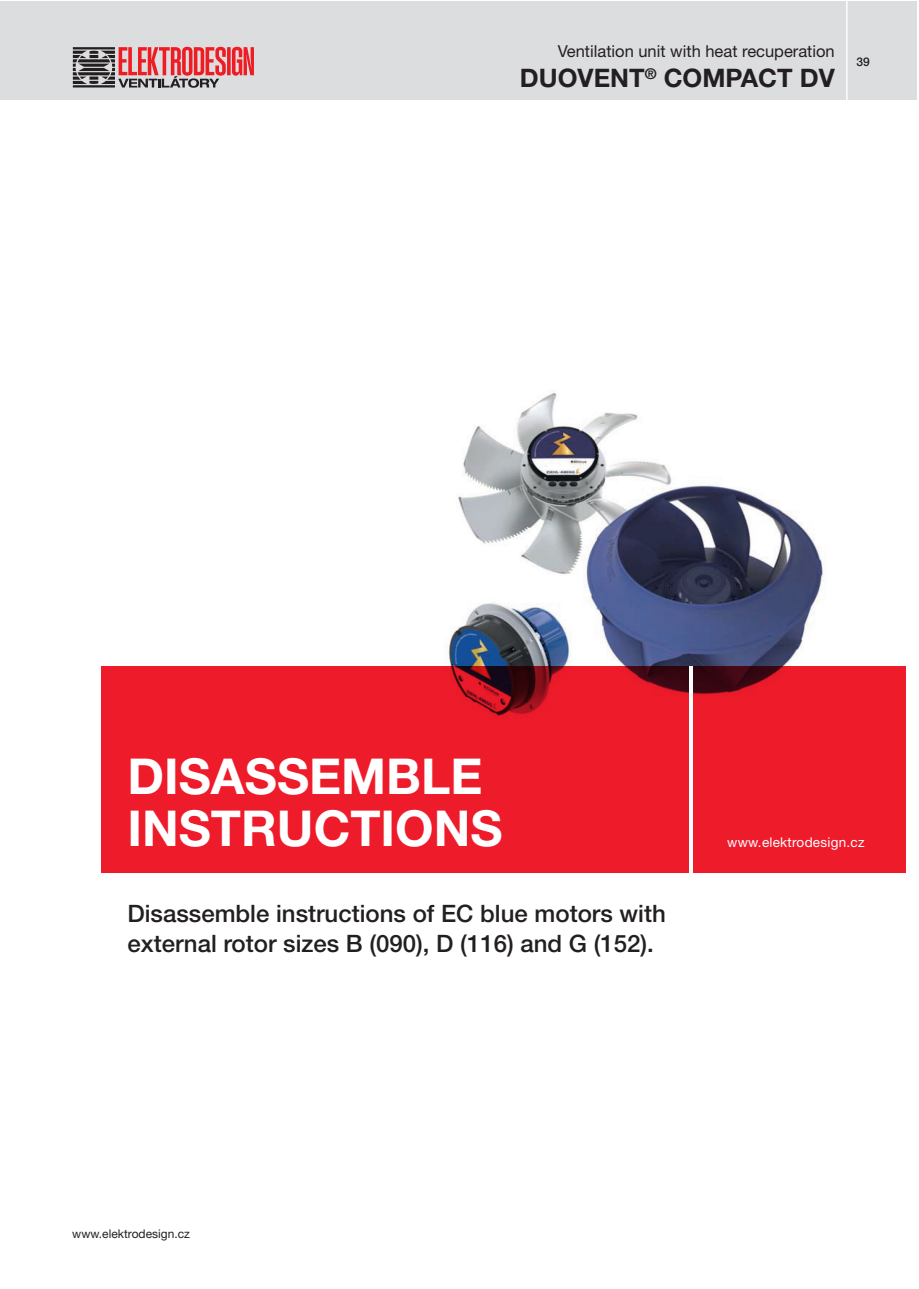
<style>
.page{position:relative;width:919px;height:1289px;background:#fff}
.page>*{position:absolute;margin:0;border:0;box-sizing:border-box;transform-origin:0 0}
.t1{font:700 49.5px/51.9px "Helvetica Neue LT Pro";color:#fff}
.t2{font:700 25.5px "Helvetica Neue LT Pro";color:#231f20}
.t3{font:500 24px/30px "Helvetica Neue LT Pro";color:#231f20}
.t4{font:16.5px "Helvetica Neue LT Pro";color:#231f20}
.t5{font:13.5px "Helvetica Neue LT Pro";letter-spacing:.02em;color:#fff}
.t6{font:12px "Helvetica Neue LT Pro";color:#231f20}
.t7{font:500 12px "Helvetica Neue LT Pro";color:#231f20}
</style>
<div class="page">
<div style="left:0;top:1px;width:916px;height:98px;background:#dcdddf"></div>
<hr style="left:846px;top:0;width:1px;height:102px;background:#fff">
<svg style="left:227px;top:47px;width:4px;height:28px"></svg>
<svg style="left:232px;top:47px;width:22px;height:29px"></svg>
<svg style="left:73px;top:47px;width:153px;height:41px"></svg>
<img style="left:447px;top:391px;width:377px;height:340px">
<div style="left:692px;top:666px;width:214px;height:206px;background:#ee1b2b"></div>
<div style="left:101px;top:666px;width:587px;height:206px;background:#ee1b2b"></div>
<hr style="left:689px;top:666px;width:3px;height:206px;background:#fff">
<p class="t4" style="left:557px;top:41px;width:278px">Ventilation unit with heat recuperation</p>
<p class="t2" style="left:520px;top:62px;width:316px">DUOVENT<sup>®</sup> COMPACT DV</p>
<p class="t7" style="left:856px;top:54px;width:15px">39</p>
<h1 class="t1" style="left:127px;top:749px;width:376px">DISASSEMBLE<br>INSTRUCTIONS</h1>
<p class="t5" style="left:727px;top:834px;width:139px">www.elektrodesign.cz</p>
<p class="t3" style="left:127px;top:897px;width:539px">Disassemble instructions of EC blue motors with external rotor sizes B (090), D (116) and G (152).</p>
<p class="t6" style="left:72px;top:1226px;width:119px">www.elektrodesign.cz</p>
</div>
